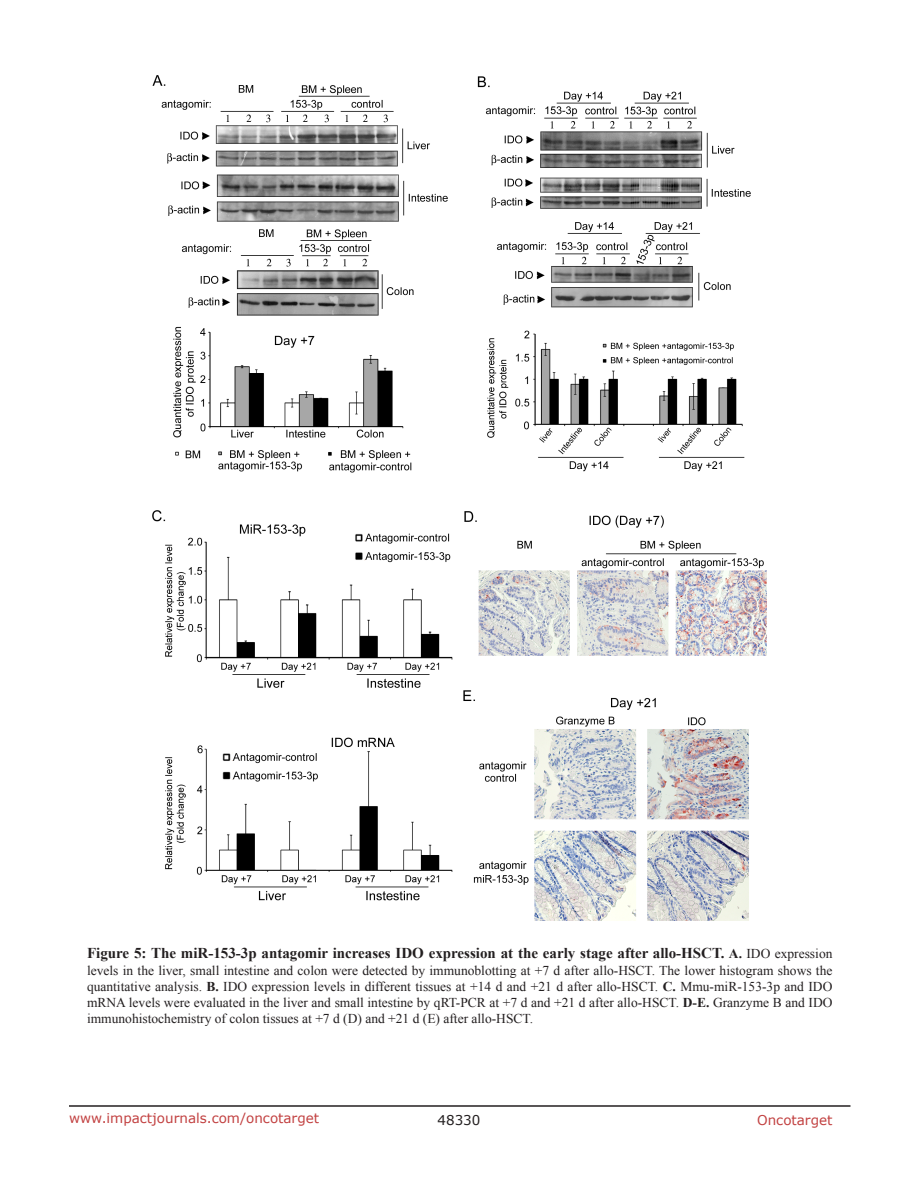
<style>
.page{position:relative;width:918px;height:1188px;background:#fff}
.page>*{position:absolute;margin:0;border:0;box-sizing:border-box;transform-origin:0 0}
.figuretext{font:700 15px "Times New Roman";color:#231f20}
.figuretext-2{font:13.5px/16.2px "Times New Roman";color:#231f20;text-align:justify}
.t1{font:13.5px "Verdana";color:#c24141}
.t2{font:13.5px "Verdana";color:#231f20}
.s1{font-size:13.5px}
.s2{font-weight:400;font-size:13.5px}
.s3{font-weight:700}
</style>
<div class="page">
<hr style="left:69px;top:1105px;width:781px;height:2px;background:#231f20">
<img style="left:152px;top:75px;width:615px;height:846px">
<p class="figuretext" style="left:87px;top:943px;width:747px">Figure 5: The miR-153-3p antagomir increases IDO expression at the early stage after allo-HSCT. <span class="s1">A.</span> <span class="s2">IDO expression</span></p>
<p class="figuretext-2" style="left:87px;top:962px;width:747px">levels in the liver, small intestine and colon were detected by immunoblotting at +7 d after allo-HSCT. The lower histogram shows the quantitative analysis. <span class="s3">B.</span> IDO expression levels in different tissues at +14 d and +21 d after allo-HSCT. <span class="s3">C.</span> Mmu-miR-153-3p and IDO mRNA levels were evaluated in the liver and small intestine by qRT-PCR at +7 d and +21 d after allo-HSCT. <span class="s3">D-E.</span> Granzyme B and IDO immunohistochemistry of colon tissues at +7 d (D) and +21 d (E) after allo-HSCT.</p>
<p class="t1" style="left:69px;top:1109px;width:252px">www.impactjournals.com/oncotarget</p>
<p class="t2" style="left:438px;top:1111px;width:44px">48330</p>
<p class="t1" style="left:757px;top:1111px;width:77px">Oncotarget</p>
</div>
